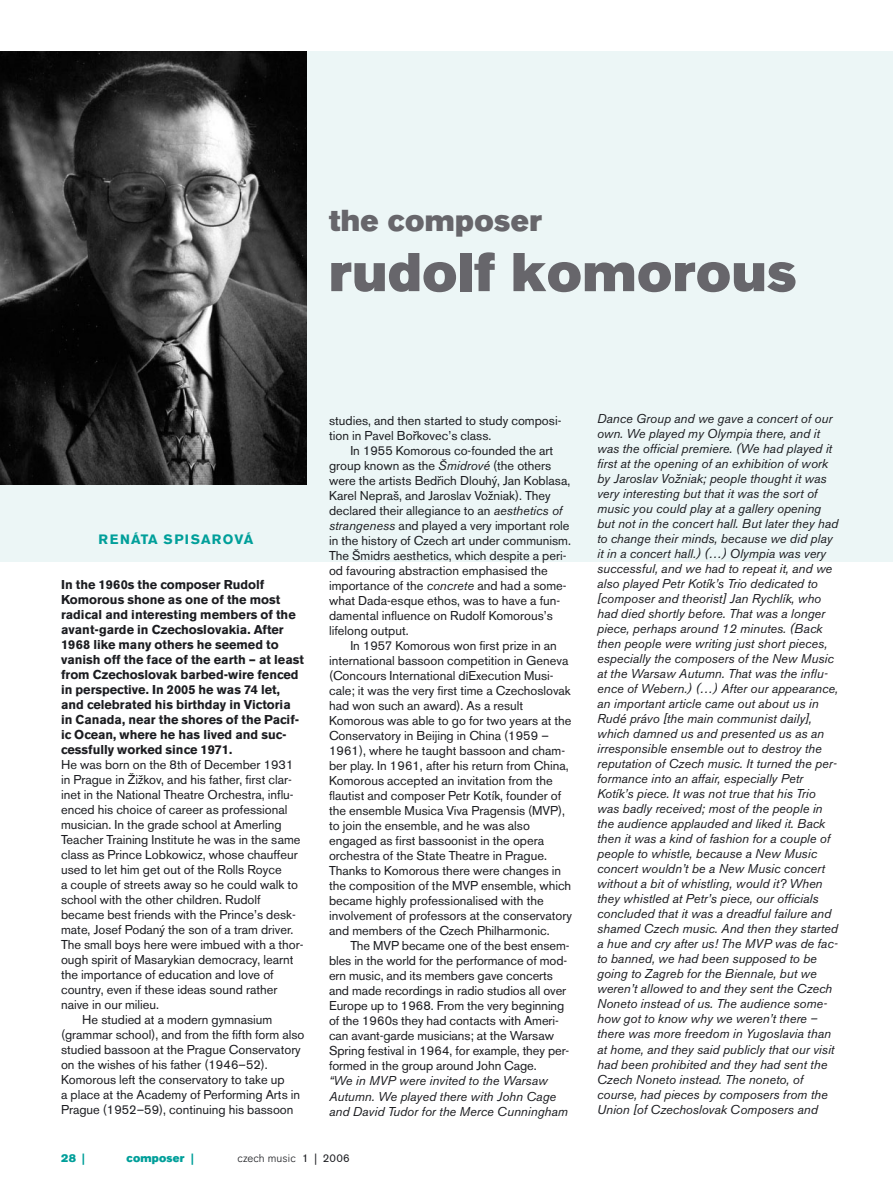
<style>
.page{position:relative;width:893px;height:1190px;background:#fff}
.page>*{position:absolute;margin:0;border:0;box-sizing:border-box;transform-origin:0 0}
.t1{font:54px "Akzidenz Grotesk BECE Super";letter-spacing:.015em;color:#67666b}
.t2{font:30px "Akzidenz Grotesk BECE Super";letter-spacing:.015em;color:#67666b}
.t3{font:700 13.5px "Akzidenz Grotesk BECE";letter-spacing:.085em;color:#009f9a}
.t4{font:12.75px/15px "Akzidenz Grotesk BECE";color:#1b1c20}
.t5{font:italic 12.75px/15px "Akzidenz Grotesk BECE";color:#1b1c20}
.t6{font:700 12.75px/15px "Akzidenz Grotesk BECE";color:#1b1c20}
.t7{font:300 11.25px "Akzidenz Grotesk BECE";letter-spacing:.01em;color:#1b1c20}
.t8{font:11.25px "Akzidenz Grotesk BECE Super";letter-spacing:.015em;color:#009f9a}
.s1{font-style:italic}
.s2{font-weight:400}
</style>
<div class="page">
<div style="left:0;top:51px;width:892px;height:510px;background:#ecf6f6"></div>
<img style="left:0;top:51px;width:306px;height:434px">
<h2 class="t2" style="left:329px;top:210px;width:214px">the composer</h2>
<h1 class="t1" style="left:329px;top:253px;width:469px">rudolf komorous</h1>
<p class="t3" style="left:99px;top:534px;width:156px">RENÁTA SPISAROVÁ</p>
<p class="t6" style="left:61px;top:578px;width:244px">In the 1960s the composer Rudolf Komorous shone as one of the most radical and interesting members of the avant-garde in Czechoslovakia. After 1968 like many others he seemed to vanish off the face of the earth – at least from Czechoslovak barbed-wire fenced in perspective. In 2005 he was 74 let, and celebrated his birthday in Victoria in Canada, near the shores of the Pacif&shy;ic Ocean, where he has lived and suc&shy;cessfully worked since 1971.</p>
<p class="t4" style="left:61px;top:758px;width:234px">He was born on the 8th of December 1931</p>
<p class="t4" style="left:61px;top:773px;width:232px">in Prague in Žižkov, and his father, first clar-</p>
<p class="t4" style="left:61px;top:788px;width:234px">inet in the National Theatre Orchestra, influ-</p>
<p class="t4" style="left:61px;top:803px;width:228px">enced his choice of career as professional</p>
<p class="t4" style="left:61px;top:818px;width:222px">musician. In the grade school at Amerling</p>
<p class="t4" style="left:61px;top:833px;width:241px">Teacher Training Institute he was in the same</p>
<p class="t4" style="left:61px;top:848px;width:238px">class as Prince Lobkowicz, whose chauffeur</p>
<p class="t4" style="left:61px;top:863px;width:222px">used to let him get out of the Rolls Royce</p>
<p class="t4" style="left:61px;top:878px;width:238px">a couple of streets away so he could walk to</p>
<p class="t4" style="left:61px;top:893px;width:201px">school with the other children. Rudolf</p>
<p class="t4" style="left:61px;top:908px;width:236px">became best friends with the Prince’s desk-</p>
<p class="t4" style="left:61px;top:923px;width:234px">mate, Josef Podaný the son of a tram driver.</p>
<p class="t4" style="left:61px;top:938px;width:244px">The small boys here were imbued with a thor-</p>
<p class="t4" style="left:61px;top:953px;width:234px">ough spirit of Masarykian democracy, learnt</p>
<p class="t4" style="left:61px;top:968px;width:214px">the importance of education and love of</p>
<p class="t4" style="left:61px;top:983px;width:218px">country, even if these ideas sound rather</p>
<p class="t4" style="left:61px;top:998px;width:100px">naive in our milieu.</p>
<p class="t4" style="left:82px;top:1013px;width:192px">He studied at a modern gymnasium</p>
<p class="t4" style="left:61px;top:1028px;width:245px">(grammar school), and from the fifth form also</p>
<p class="t4" style="left:61px;top:1043px;width:241px">studied bassoon at the Prague Conservatory</p>
<p class="t4" style="left:61px;top:1058px;width:208px">on the wishes of his father (1946–52).</p>
<p class="t4" style="left:61px;top:1073px;width:225px">Komorous left the conservatory to take up</p>
<p class="t4" style="left:61px;top:1088px;width:241px">a place at the Academy of Performing Arts in</p>
<p class="t4" style="left:61px;top:1103px;width:234px">Prague (1952–59), continuing his bassoon</p>
<p class="t4" style="left:329px;top:415px;width:234px">studies, and then started to study composi&shy;tion in Pavel Bořkovec’s class.</p>
<p class="t4" style="left:329px;top:445px;width:243px;text-indent:21px">In 1955 Komorous co-founded the art group known as the <span class="s1">Šmidrové</span> (the others were the artists Bedřich Dlouhý, Jan Koblasa, Karel Nepraš, and Jaroslav Vožniak). They declared their allegiance to an <span class="s1">aesthetics of strangeness</span> and played a very important role in the history of Czech art under communism.<br>The Šmidrs aesthetics, which despite a peri&shy;od favouring abstraction emphasised the importance of the <span class="s1">concrete</span> and had a some&shy;what Dada-esque ethos, was to have a fun&shy;damental influence on Rudolf Komorous’s lifelong output.</p>
<p class="t4" style="left:329px;top:640px;width:244px;text-indent:21px">In 1957 Komorous won first prize in an international bassoon competition in Geneva (Concours International dīExecution Musi&shy;cale; it was the very first time a Czechoslovak had won such an award). As a result Komorous was able to go for two years at the Conservatory in Beijing in China (1959 – 1961), where he taught bassoon and cham&shy;ber play. In 1961, after his return from China, Komorous accepted an invitation from the flautist and composer Petr Kotík, founder of the ensemble Musica Viva Pragensis (MVP), to join the ensemble, and he was also engaged as first bassoonist in the opera orchestra of the State Theatre in Prague.<br>Thanks to Komorous there were changes in the composition of the MVP ensemble, which became highly professionalised with the involvement of professors at the conservatory and members of the Czech Philharmonic.</p>
<p class="t4" style="left:329px;top:940px;width:242px;text-indent:21px">The MVP became one of the best ensem&shy;bles in the world for the performance of mod&shy;ern music, and its members gave concerts and made recordings in radio studios all over Europe up to 1968. From the very beginning of the 1960s they had contacts with Ameri&shy;can avant-garde musicians; at the Warsaw Spring festival in 1964, for example, they per&shy;formed in the group around John Cage.</p>
<p class="t5" style="left:329px;top:1075px;width:240px">“We in MVP were invited to the Warsaw<br>Autumn. We played there with John Cage and David Tudor for the Merce Cunningham</p>
<p class="t5" style="left:597px;top:413px;width:243px">Dance Group and we gave a concert of our own. We played my Olympia there, and it was the official premiere. (We had played it first at the opening of an exhibition of work by Jaroslav Vožniak; people thought it was very interesting but that it was the sort of music you could play at a gallery opening but not in the concert hall. But later they had to change their minds, because we did play it in a concert hall.) (…) Olympia was very successful, and we had to repeat it, and we also played Petr Kotík’s Trio dedicated to [composer and theorist] Jan Rychlík, who had died shortly before. That was a longer piece, perhaps around 12 minutes. (Back then people were writing just short pieces, especially the composers of the New Music at the Warsaw Autumn. That was the influ&shy;ence of Webern.) (…) After our appearance, an important article came out about us in Rudé právo [the main communist daily], which damned us and presented us as an irresponsible ensemble out to destroy the reputation of Czech music. It turned the per&shy;formance into an affair, especially Petr Kotík’s piece. It was not true that his Trio was badly received; most of the people in the audience applauded and liked it. Back then it was a kind of fashion for a couple of people to whistle, because a New Music concert wouldn’t be a New Music concert without a bit of whistling, would it? When they whistled at Petr’s piece, our officials concluded that it was a dreadful failure and shamed Czech music. And then they started a hue and cry after us! The MVP was de fac&shy;to banned, we had been supposed to be going to Zagreb for the Biennale, but we weren’t allowed to and they sent the Czech Noneto instead of us. The audience some&shy;how got to know why we weren’t there – there was more freedom in Yugoslavia than at home, and they said publicly that our visit had been prohibited and they had sent the Czech Noneto instead. The noneto, of course, had pieces by composers from the Union [of Czechoslovak Composers and</p>
<p class="t8" style="left:61px;top:1153px;width:25px">28 |</p>
<p class="t8" style="left:127px;top:1153px;width:69px">composer |</p>
<p class="t7" style="left:237px;top:1153px;width:114px">czech music <span class="s2">1 | 2006</span></p>
</div>
